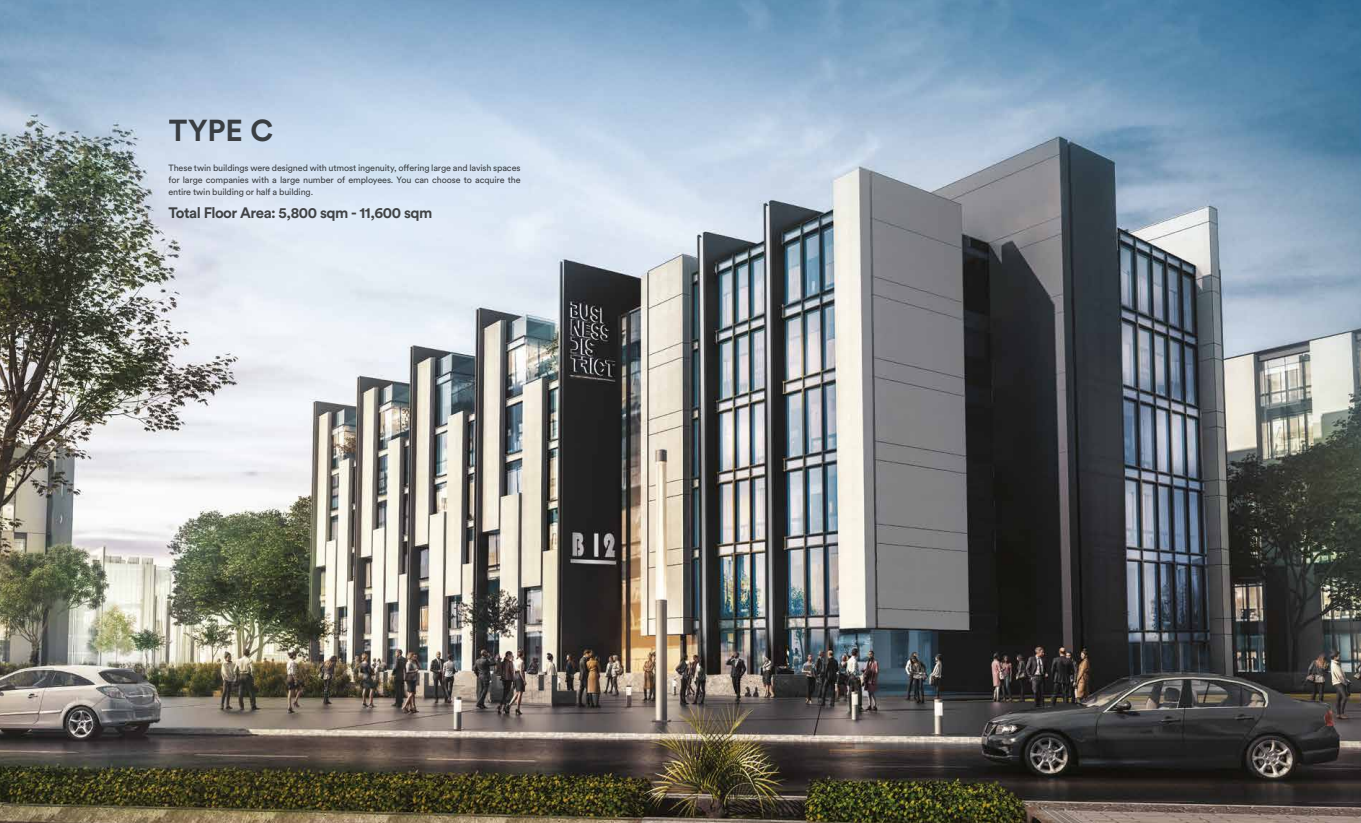
<style>
.page{position:relative;width:1361px;height:823px;background:#fff}
.page>*{position:absolute;margin:0;border:0;box-sizing:border-box;transform-origin:0 0}
.t1{font:700 30px "Circular Std";color:#4a4a49}
.t2{font:700 15px "Circular Std";letter-spacing:-.035em;color:#4a4a49}
.t3{font:9px/12px "Circular Std";letter-spacing:-.015em;color:#4a4a49;text-align:justify}
.t4{font:7px "Circular Std";color:#4a4a49}
</style>
<div class="page">
<img style="left:0;top:0;width:1361px;height:822px">
<p class="t4" style="left:51px;top:151px;width:9px">42</p>
<h1 class="t1" style="left:169px;top:111px;width:106px">TYPE C</h1>
<p class="t3" style="left:168px;top:162px;width:354px">These twin buildings were designed with utmost ingenuity, offering large and lavish spaces for large companies with a large number of employees. You can choose to acquire the entire twin building or half a building.</p>
<h2 class="t2" style="left:168px;top:203px;width:265px">Total Floor Area: 5,800 sqm - 11,600 sqm</h2>
</div>
